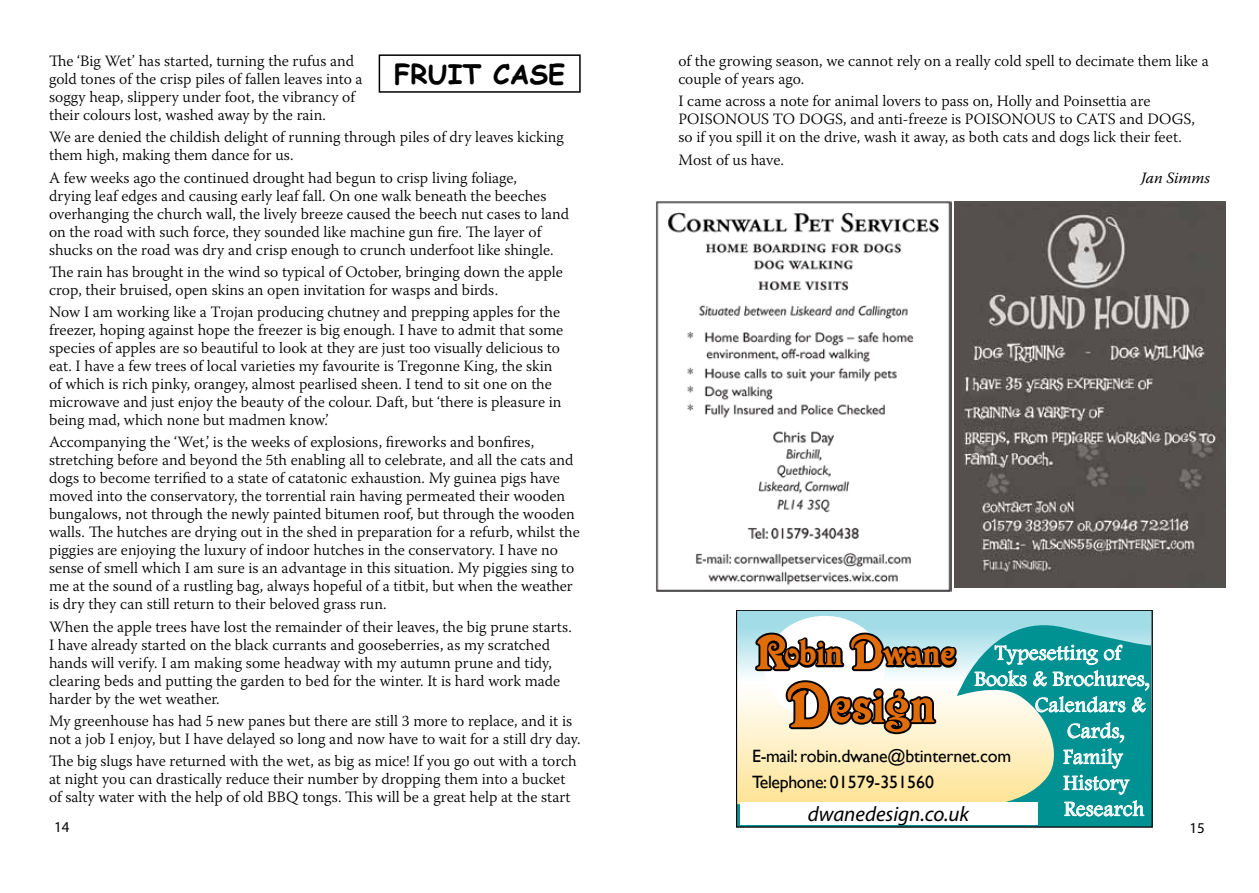
<style>
.page{position:relative;width:1259px;height:893px;background:#fff}
.page>*{position:absolute;margin:0;border:0;box-sizing:border-box;transform-origin:0 0}
.t1{font:53.55px "Victorian D";letter-spacing:.01em;color:#e06c08}
.t2{font:38.25px "Victorian D";color:#e06c08}
.t3{font:700 27px "Comic Sans MS";color:#000}
.t4{font:21.6px "Footlight MT Light";letter-spacing:.01em;color:#fff}
.t5{font:italic 21px "Myriad Pro";color:#000}
.t6{font:17.85px/25.5px "Gill Sans";letter-spacing:-.01em;color:#000}
.t7{font:300 15.75px/18px "Warnock Pro";color:#000}
.t8{font:italic 15.75px "Warnock Pro";letter-spacing:-.01em;color:#000}
.t9{font:15px "Myriad Pro";color:#000}
.t10{font:12.75px "Gill Sans";color:#000}
.s1{font-size:51px}
.s2{font-size:66.3px}
</style>
<div class="page">
<div style="left:379px;top:54px;width:201px;height:39px;border:2px solid #000"></div>
<img style="left:656px;top:201px;width:295px;height:391px">
<img style="left:954px;top:202px;width:271px;height:385px">
<svg style="left:738px;top:612px;width:412px;height:213px;background:#aed3ba"></svg>
<svg style="left:974px;top:645px;width:175px;height:67px;background:#4bb1b1"></svg>
<svg style="left:1063px;top:722px;width:61px;height:47px;background:#3aaaab"></svg>
<svg style="left:1063px;top:775px;width:81px;height:41px;background:#3facad"></svg>
<svg style="left:751px;top:621px;width:208px;height:146px"></svg>
<div style="left:736px;top:610px;width:416px;height:217px;border:1px solid #000"></div>
<div style="left:739px;top:803px;width:298px;height:22px;background:#fff"></div>
<p class="t7" style="left:49px;top:52px;width:315px">The ‘Big Wet’ has started, turning the rufus and gold tones of the crisp piles of fallen leaves into a soggy heap, slippery under foot, the vibrancy of their colours lost, washed away by the rain.</p>
<p class="t7" style="left:49px;top:128px;width:516px">We are denied the childish delight of running through piles of dry leaves kicking them high, making them dance for us.</p>
<p class="t7" style="left:49px;top:168px;width:521px">A few weeks ago the continued drought had begun to crisp living foliage,<br>drying leaf edges and causing early leaf fall. On one walk beneath the beeches overhanging the church wall, the lively breeze caused the beech nut cases to land on the road with such force, they sounded like machine gun fire. The layer of shucks on the road was dry and crisp enough to crunch underfoot like shingle.</p>
<p class="t7" style="left:49px;top:262px;width:515px">The rain has brought in the wind so typical of October, bringing down the apple crop, their bruised, open skins an open invitation for wasps and birds.</p>
<p class="t7" style="left:49px;top:303px;width:516px">Now I am working like a Trojan producing chutney and prepping apples for the freezer, hoping against hope the freezer is big enough. I have to admit that some species of apples are so beautiful to look at they are just too visually delicious to eat. I have a few trees of local varieties my favourite is Tregonne King, the skin of which is rich pinky, orangey, almost pearlised sheen. I tend to sit one on the microwave and just enjoy the beauty of the colour. Daft, but ‘there is pleasure in being mad, which none but madmen know.’</p>
<p class="t7" style="left:49px;top:433px;width:532px">Accompanying the ‘Wet,’ is the weeks of explosions, fireworks and bonfires, stretching before and beyond the 5th enabling all to celebrate, and all the cats and dogs to become terrified to a state of catatonic exhaustion. My guinea pigs have moved into the conservatory, the torrential rain having permeated their wooden bungalows, not through the newly painted bitumen roof, but through the wooden walls. The hutches are drying out in the shed in preparation for a refurb, whilst the piggies are enjoying the luxury of indoor hutches in the conservatory. I have no sense of smell which I am sure is an advantage in this situation. My piggies sing to me at the sound of a rustling bag, always hopeful of a titbit, but when the weather is dry they can still return to their beloved grass run.</p>
<p class="t7" style="left:49px;top:617px;width:524px">When the apple trees have lost the remainder of their leaves, the big prune starts.<br>I have already started on the black currants and gooseberries, as my scratched hands will verify. I am making some headway with my autumn prune and tidy, clearing beds and putting the garden to bed for the winter. It is hard work made harder by the wet weather.</p>
<p class="t7" style="left:49px;top:711px;width:533px">My greenhouse has had 5 new panes but there are still 3 more to replace, and it is not a job I enjoy, but I have delayed so long and now have to wait for a still dry day.</p>
<p class="t7" style="left:49px;top:752px;width:529px">The big slugs have returned with the wet, as big as mice! If you go out with a torch at night you can drastically reduce their number by dropping them into a bucket of salty water with the help of old BBQ tongs. This will be a great help at the start</p>
<h3 class="t3" style="left:394px;top:55px;width:172px">FRUIT CASE</h3>
<p class="t7" style="left:678px;top:52px;width:532px">of the growing season, we cannot rely on a really cold spell to decimate them like a couple of years ago.</p>
<p class="t7" style="left:678px;top:92px;width:518px">I came across a note for animal lovers to pass on, Holly and Poinsettia are<br>POISONOUS TO DOGS, and anti-freeze is POISONOUS to CATS and DOGS, so if you spill it on the drive, wash it away, as both cats and dogs lick their feet.</p>
<p class="t7" style="left:678px;top:150px;width:107px">Most of us have.</p>
<p class="t8" style="left:1141px;top:169px;width:70px">Jan Simms</p>
<h2 class="t2" style="left:756px;top:633px;width:201px"><span class="s1">R</span>obin <span class="s1">D</span>wane</h2>
<h3 class="t4" style="left:995px;top:640px;width:128px">Typesetting of</h3>
<h3 class="t4" style="left:974px;top:666px;width:176px">Books &amp; Brochures,</h3>
<h3 class="t4" style="left:1035px;top:692px;width:112px">Calendars &amp;</h3>
<h3 class="t4" style="left:1067px;top:718px;width:59px">Cards,</h3>
<h3 class="t4" style="left:1063px;top:744px;width:61px">Family</h3>
<h3 class="t4" style="left:1063px;top:770px;width:67px">History</h3>
<p class="t10" style="left:747px;top:808px;width:282px">9 Barton Meadow, Pillaton, Saltash, Cornwall, PL12 6SE</p>
<h1 class="t1" style="left:787px;top:677px;width:149px"><span class="s2">D</span>esign</h1>
<p class="t6" style="left:752px;top:744px;width:260px">E-mail: robin.dwane@btinternet.com<br>Telephone: 01579-351560</p>
<h3 class="t4" style="left:1064px;top:796px;width:82px">Research</h3>
<h3 class="t5" style="left:808px;top:802px;width:163px">dwanedesign.co.uk</h3>
<p class="t9" style="left:54px;top:819px;width:17px">14</p>
<p class="t9" style="left:1189px;top:820px;width:17px">15</p>
</div>
